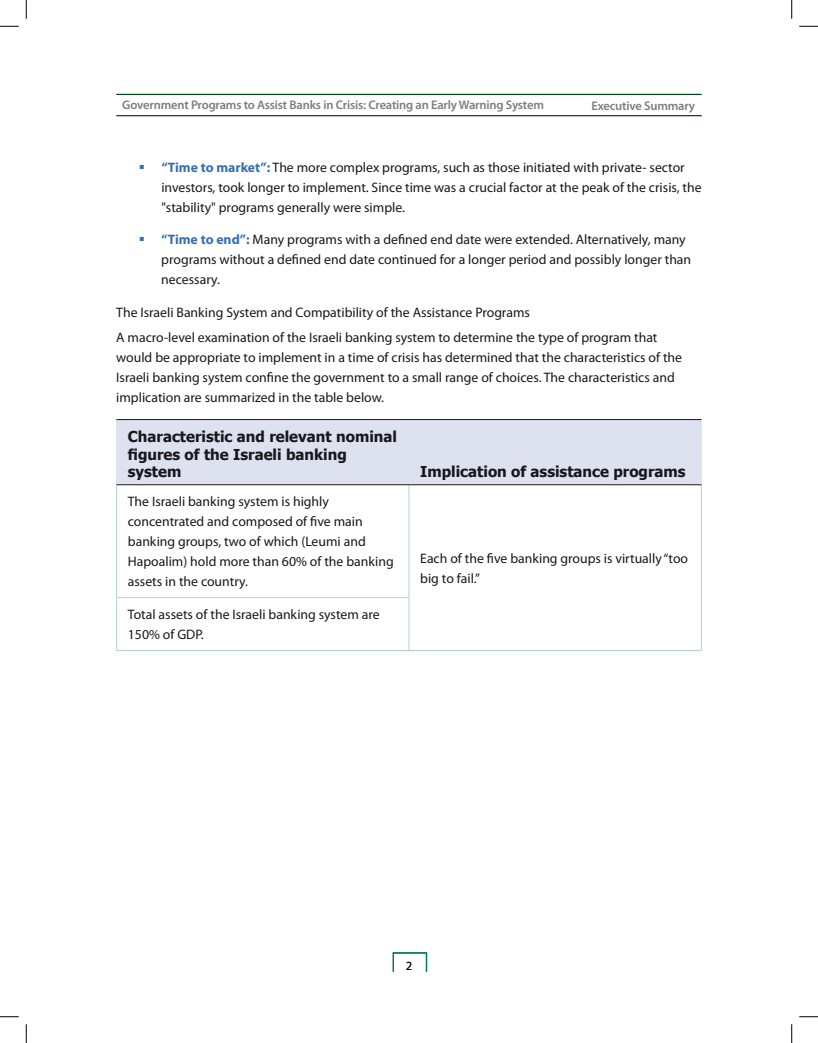
<style>
.page{position:relative;width:818px;height:1043px;background:#fff}
.page>*{position:absolute;margin:0;border:0;box-sizing:border-box;transform-origin:0 0}
.t1{font:700 15px/17.5px "Tahoma";color:#1a171c}
.t2{font:13.75px/20px "Myriad Pro";color:#1a171c}
.t3{font:600 12.5px "Myriad Pro";letter-spacing:-.015em;color:#7c7d7f}
.t4{font:12.5px "Myriad Pro";color:#1a171c}
.s1{font-weight:700;color:#3770b2}
</style>
<div class="page">
<hr style="left:116px;top:115px;width:585px;height:1px;background:#004a1e">
<hr style="left:116px;top:94px;width:585px;height:1px;background:#004a1e">
<div style="left:392px;top:952px;width:35px;height:20px;border:1px solid #00755d"></div>
<div style="left:117px;top:420px;width:584px;height:64px;background:#dde1f0"></div>
<svg style="left:117px;top:485px;width:584px;height:165px"></svg>
<hr style="left:408px;top:420px;width:1px;height:64px;background:#dde1f0">
<hr style="left:116px;top:485px;width:1px;height:112px;background:#b4d3ca">
<hr style="left:408px;top:485px;width:1px;height:112px;background:#b4d3ca">
<hr style="left:701px;top:485px;width:1px;height:112px;background:#b4d3ca">
<hr style="left:116px;top:597px;width:293px;height:1px;background:#b4d3ca">
<hr style="left:116px;top:598px;width:1px;height:52px;background:#b4d3ca">
<hr style="left:408px;top:598px;width:1px;height:52px;background:#b4d3ca">
<hr style="left:701px;top:597px;width:1px;height:53px;background:#b4d3ca">
<hr style="left:116px;top:650px;width:293px;height:1px;background:#b4d3ca">
<hr style="left:409px;top:650px;width:292px;height:1px;background:#b4d3ca">
<hr style="left:116px;top:419px;width:293px;height:1px;background:#1a171c">
<hr style="left:409px;top:419px;width:292px;height:1px;background:#1a171c">
<hr style="left:116px;top:484px;width:293px;height:1px;background:#1a171c">
<hr style="left:409px;top:484px;width:292px;height:1px;background:#1a171c">
<hr style="left:116px;top:420px;width:1px;height:64px;background:#dde1f0">
<hr style="left:701px;top:420px;width:1px;height:64px;background:#dde1f0">
<svg style="left:0;top:25px;width:19px;height:2px"></svg>
<svg style="left:799px;top:25px;width:19px;height:2px"></svg>
<svg style="left:0;top:1016px;width:19px;height:1px"></svg>
<svg style="left:799px;top:1016px;width:19px;height:1px"></svg>
<svg style="left:25px;top:0;width:2px;height:19px"></svg>
<svg style="left:25px;top:1024px;width:2px;height:18px"></svg>
<svg style="left:791px;top:0;width:1px;height:19px"></svg>
<svg style="left:791px;top:1024px;width:1px;height:18px"></svg>
<p class="t3" style="left:122px;top:97px;width:423px">Government Programs to Assist Banks in Crisis: Creating an Early Warning System</p>
<p class="t3" style="left:591px;top:98px;width:105px">Executive Summary</p>
<p class="t2" style="left:161px;top:157px;width:542px"><span class="s1">“Time to market :”</span> The more complex programs, such as those initiated with private- sector investors, took longer to implement. Since time was a crucial factor at the peak of the crisis, the "stability" programs generally were simple.</p>
<p class="t2" style="left:161px;top:229px;width:531px"><span class="s1">“Time to end :”</span> Many programs with a defined end date were extended. Alternatively, many programs without a defined end date continued for a longer period and possibly longer than necessary.</p>
<p class="t2" style="left:116px;top:299px;width:542px;line-height:25.6px">The Israeli Banking System and Compatibility of the Assistance Programs<br>A macro-level examination of the Israeli banking system to determine the type of program that</p>
<p class="t2" style="left:116px;top:347px;width:567px">would be appropriate to implement in a time of crisis has determined that the characteristics of the<br>Israeli banking system confine the government to a small range of choices. The characteristics and implication are summarized in the table below.</p>
<p class="t1" style="left:128px;top:427px;width:270px">Characteristic and relevant nominal figures of the Israeli banking</p>
<p class="t1" style="left:420px;top:462px;width:267px">Implication of assistance programs</p>
<p class="t1" style="left:128px;top:462px;width:55px">system</p>
<p class="t2" style="left:128px;top:491px;width:267px">The Israeli banking system is highly concentrated and composed of five main banking groups, two of which (Leumi and Hapoalim) hold more than 60% of the banking assets in the country.</p>
<p class="t2" style="left:420px;top:548px;width:269px">Each of the five banking groups is virtually“too big to fail“.</p>
<p class="t2" style="left:128px;top:604px;width:253px">Total assets of the Israeli banking system are<br>150% of GDP.</p>
<p class="t4" style="left:406px;top:957px;width:8px">2</p>
</div>
